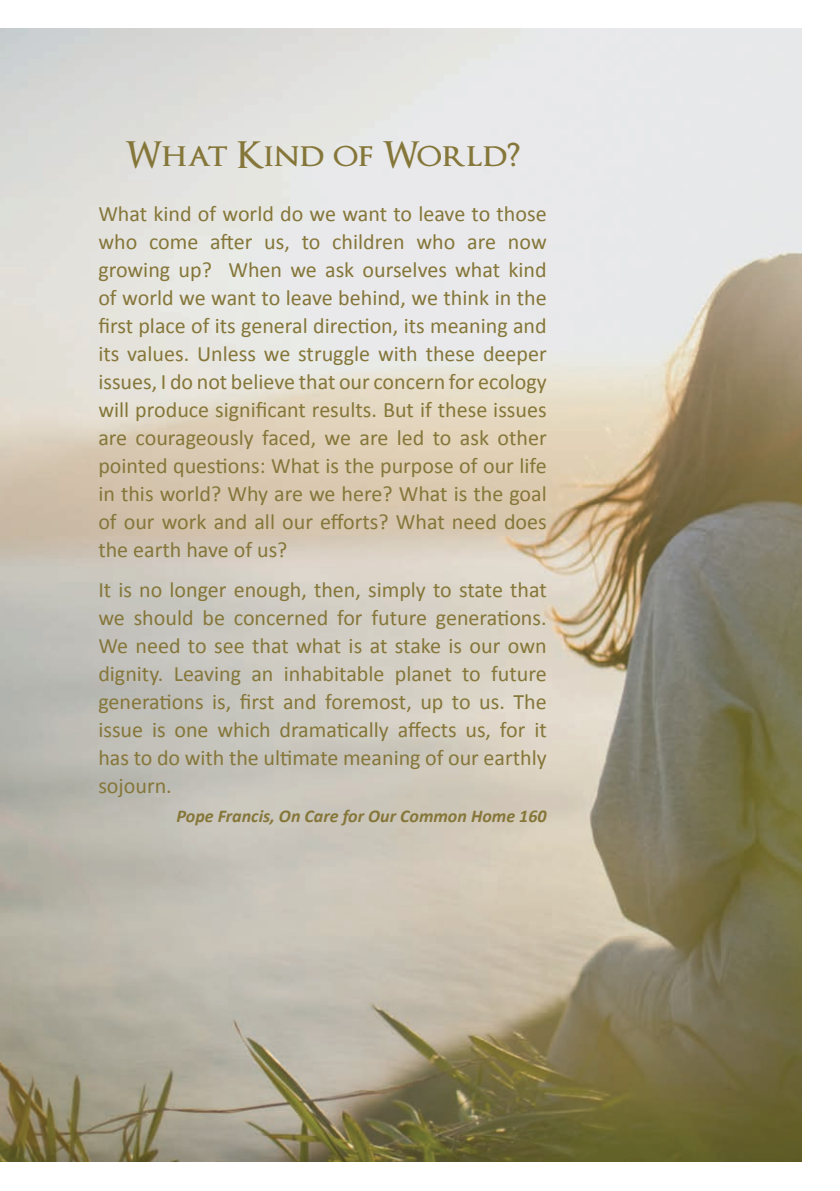
<style>
.page{position:relative;width:840px;height:1191px;background:#fff}
.page>*{position:absolute;margin:0;border:0;box-sizing:border-box;transform-origin:0 0}
.t1{font:600 36px "Optimus Princeps";color:#857639}
.t2{font:22px/28px "Calibri";color:#857639;text-align:justify}
.t3{font:italic 700 18px "Calibri";color:#857639}
</style>
<div class="page">
<img style="left:0;top:28px;width:801px;height:1134px">
<h1 class="t1" style="left:125px;top:136px;width:397px">What Kind of World?</h1>
<p class="t2" style="left:98px;top:200px;width:449px">What kind of world do we want to leave to those who come after us, to children who are now growing up? When we ask ourselves what kind of world we want to leave behind, we think in the first place of its general direction, its meaning and its values. Unless we struggle with these deeper issues, I do not believe that our concern for ecology will produce significant results. But if these issues are courageously faced, we are led to ask other pointed questions: What is the purpose of our life in this world? Why are we here? What is the goal of our work and all our efforts? What need does the earth have of us?</p>
<p class="t2" style="left:98px;top:575px;width:449px">It is no longer enough, then, simply to state that we should be concerned for future generations.<br>We need to see that what is at stake is our own dignity. Leaving an inhabitable planet to future generations is, first and foremost, up to us. The issue is one which dramatically affects us, for it has to do with the ultimate meaning of our earthly sojourn.</p>
<p class="t3" style="left:176px;top:804px;width:371px">Pope Francis, On Care for Our Common Home 160</p>
</div>
